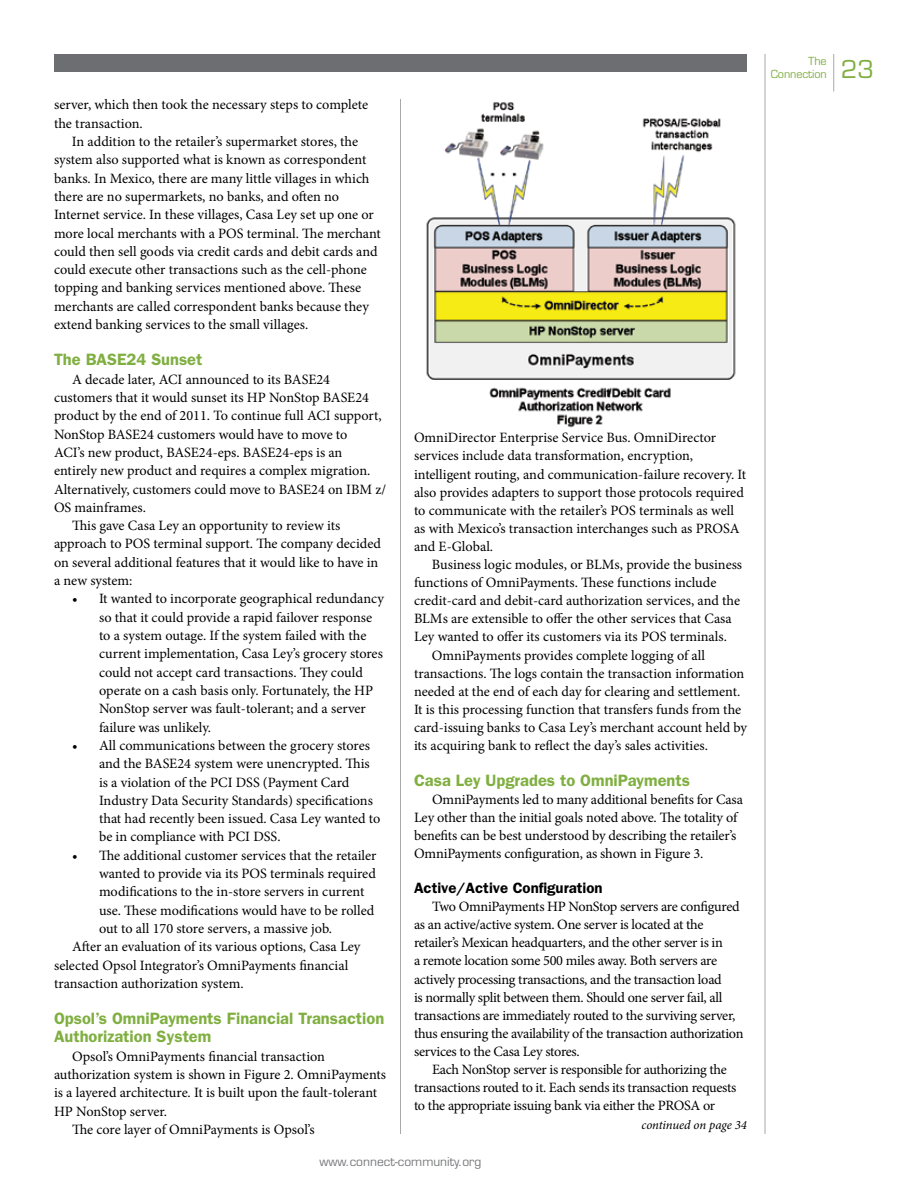
<style>
.page{position:relative;width:918px;height:1188px;background:#fff}
.page>*{position:absolute;margin:0;border:0;box-sizing:border-box;transform-origin:0 0}
.t1{font:600 16.5px/18.3px "ITC Franklin Gothic Std";color:#80af41}
.t2{font:600 15px "ITC Franklin Gothic Std";color:#000}
.t3{font:14.25px/18.3px "Minion Pro";letter-spacing:-.005em;color:#000}
.t4{font:14.25px/18.1px "Minion Pro";letter-spacing:-.025em;color:#000}
.t5{font:italic 12.75px "Minion Pro";letter-spacing:-.01em;color:#000}
.t6{font:12px "Eurostile LT Std";color:#77787b}
.t7{font:10.8px/13.5px "Eurostile LT Std";letter-spacing:-.01em;color:#80af41}
.s1{font-size:24px}
</style>
<div class="page">
<div style="left:54px;top:54px;width:693px;height:18px;background:#6d6e71"></div>
<hr style="left:400px;top:99px;width:1px;height:1035px;background:#a7a9ac">
<hr style="left:765px;top:54px;width:1px;height:1080px;background:#a7a9ac">
<hr style="left:833px;top:54px;width:1px;height:38px;background:#a7a9ac">
<img style="left:426px;top:102px;width:310px;height:326px">
<p class="t3" style="left:54px;top:96px;width:316px">server, which then took the necessary steps to complete the transaction.</p>
<p class="t3" style="left:54px;top:132px;width:328px;text-indent:18px">In addition to the retailer’s supermarket stores, the system also supported what is known as correspondent banks. In Mexico, there are many little villages in which there are no supermarkets, no banks, and often no Internet service. In these villages, Casa Ley set up one or more local merchants with a POS terminal. The merchant could then sell goods via credit cards and debit cards and could execute other transactions such as the cell-phone topping and banking services mentioned above. These merchants are called correspondent banks because they extend banking services to the small villages.</p>
<p class="t1" style="left:54px;top:351px;width:150px">The BASE24 Sunset</p>
<p class="t3" style="left:72px;top:370px;width:260px">A decade later, ACI announced to its BASE24</p>
<p class="t3" style="left:54px;top:388px;width:317px">customers that it would sunset its HP NonStop BASE24</p>
<p class="t3" style="left:54px;top:407px;width:329px">product by the end of 2011. To continue full ACI support,</p>
<p class="t3" style="left:54px;top:425px;width:295px">NonStop BASE24 customers would have to move to</p>
<p class="t3" style="left:54px;top:443px;width:290px">ACI’s new product, BASE24-eps. BASE24-eps is an</p>
<p class="t3" style="left:54px;top:462px;width:318px">entirely new product and requires a complex migration.</p>
<p class="t3" style="left:54px;top:480px;width:334px">Alternatively, customers could move to BASE24 on IBM z/</p>
<p class="t3" style="left:54px;top:498px;width:93px">OS mainframes.</p>
<p class="t3" style="left:72px;top:517px;width:270px">This gave Casa Ley an opportunity to review its</p>
<p class="t3" style="left:54px;top:535px;width:329px">approach to POS terminal support. The company decided</p>
<p class="t3" style="left:54px;top:553px;width:326px">on several additional features that it would like to have in</p>
<p class="t3" style="left:54px;top:571px;width:80px">a new system:</p>
<p class="t3" style="left:99px;top:590px;width:286px;text-indent:-27px">• It wanted to incorporate geographical redundancy so that it could provide a rapid failover response to a system outage. If the system failed with the current implementation, Casa Ley’s grocery stores could not accept card transactions. They could operate on a cash basis only. Fortunately, the HP NonStop server was fault-tolerant; and a server failure was unlikely.</p>
<p class="t3" style="left:99px;top:736px;width:283px;text-indent:-27px">• All communications between the grocery stores and the BASE24 system were unencrypted. This is a violation of the PCI DSS (Payment Card Industry Data Security Standards) specifications that had recently been issued. Casa Ley wanted to be in compliance with PCI DSS.</p>
<p class="t3" style="left:72px;top:846px;width:306px">• The additional customer services that the retailer</p>
<p class="t3" style="left:99px;top:864px;width:278px">wanted to provide via its POS terminals required</p>
<p class="t3" style="left:99px;top:883px;width:267px">modifications to the in-store servers in current</p>
<p class="t3" style="left:99px;top:901px;width:277px">use. These modifications would have to be rolled</p>
<p class="t3" style="left:99px;top:919px;width:235px">out to all 170 store servers, a massive job.</p>
<p class="t3" style="left:72px;top:938px;width:290px">After an evaluation of its various options, Casa Ley</p>
<p class="t3" style="left:54px;top:956px;width:296px">selected Opsol Integrator’s OmniPayments financial</p>
<p class="t3" style="left:54px;top:974px;width:191px">transaction authorization system.</p>
<p class="t1" style="left:54px;top:1009px;width:332px">Opsol’s OmniPayments Financial Transaction<br>Authorization System</p>
<p class="t3" style="left:72px;top:1047px;width:255px">Opsol’s OmniPayments financial transaction</p>
<p class="t3" style="left:54px;top:1065px;width:334px">authorization system is shown in Figure 2. OmniPayments</p>
<p class="t3" style="left:54px;top:1084px;width:325px">is a layered architecture. It is built upon the fault-tolerant</p>
<p class="t3" style="left:54px;top:1102px;width:115px">HP NonStop server.</p>
<p class="t3" style="left:72px;top:1120px;width:244px">The core layer of OmniPayments is Opsol’s</p>
<p class="t3" style="left:414px;top:429px;width:334px">OmniDirector Enterprise Service Bus. OmniDirector services include data transformation, encryption, intelligent routing, and communication-failure recovery. It also provides adapters to support those protocols required to communicate with the retailer’s POS terminals as well as with Mexico’s transaction interchanges such as PROSA and E-Global.</p>
<p class="t3" style="left:432px;top:555px;width:312px">Business logic modules, or BLMs, provide the business</p>
<p class="t3" style="left:414px;top:574px;width:304px">functions of OmniPayments. These functions include</p>
<p class="t3" style="left:414px;top:592px;width:328px">credit-card and debit-card authorization services, and the</p>
<p class="t3" style="left:414px;top:610px;width:319px">BLMs are extensible to offer the other services that Casa</p>
<p class="t3" style="left:414px;top:628px;width:314px">Ley wanted to offer its customers via its POS terminals.</p>
<p class="t3" style="left:432px;top:646px;width:275px">OmniPayments provides complete logging of all</p>
<p class="t3" style="left:414px;top:664px;width:332px">transactions. The logs contain the transaction information</p>
<p class="t3" style="left:414px;top:682px;width:328px">needed at the end of each day for clearing and settlement.</p>
<p class="t3" style="left:414px;top:700px;width:329px">It is this processing function that transfers funds from the</p>
<p class="t3" style="left:414px;top:718px;width:335px">card-issuing banks to Casa Ley’s merchant account held by</p>
<p class="t3" style="left:414px;top:736px;width:296px">its acquiring bank to reflect the day’s sales activities.</p>
<p class="t1" style="left:414px;top:771px;width:278px">Casa Ley Upgrades to OmniPayments</p>
<p class="t3" style="left:414px;top:791px;width:330px;text-indent:18px">OmniPayments led to many additional benefits for Casa Ley other than the initial goals noted above. The totality of benefits can be best understood by describing the retailer’s OmniPayments configuration, as shown in Figure 3.</p>
<p class="t2" style="left:414px;top:879px;width:190px">Active/Active Configuration</p>
<p class="t3" style="left:414px;top:898px;width:331px;text-indent:18px">Two OmniPayments HP NonStop servers are configured as an active/active system. One server is located at the retailer’s Mexican headquarters, and the other server is in<br>a remote location some 500 miles away. Both servers are actively processing transactions, and the transaction load<br>is normally split between them. Should one server fail, all transactions are immediately routed to the surviving server, thus ensuring the availability of the transaction authorization services to the Casa Ley stores.</p>
<p class="t4" style="left:414px;top:1061px;width:324px;text-indent:18px">Each NonStop server is responsible for authorizing the transactions routed to it. Each sends its transaction requests to the appropriate issuing bank via either the PROSA or</p>
<p class="t5" style="left:642px;top:1116px;width:107px">continued on page 34</p>
<p class="t6" style="left:320px;top:1154px;width:163px">www.connect-community.org</p>
<p class="t7" style="left:771px;top:54px;width:105px;text-indent:37px">The<br>Connection <span class="s1">23</span></p>
</div>
